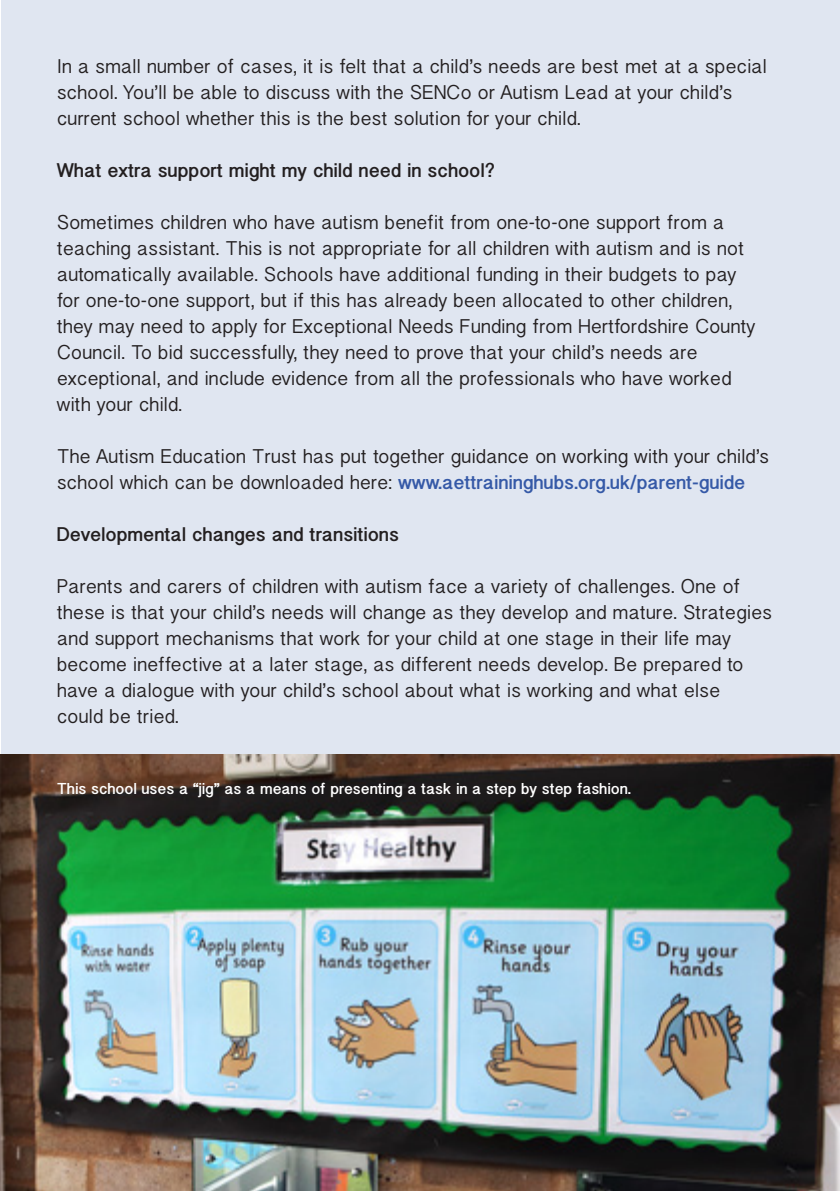
<style>
.page{position:relative;width:840px;height:1191px;background:#fff}
.page>*{position:absolute;margin:0;border:0;box-sizing:border-box;transform-origin:0 0}
.t1{font:20px/26px "Gujarati Sangam MN";color:#231f20}
.t2{font:700 20px "Gujarati Sangam MN";color:#231f20}
.t3{font:700 16px "Gujarati Sangam MN";color:#fff}
.s1{font-weight:700;color:#3559a7}
</style>
<div class="page">
<div style="left:1px;top:0;width:838px;height:838px;background:#e0e6f1"></div>
<img style="left:0;top:754px;width:839px;height:437px">
<p class="t1" style="left:57px;top:53px;width:711px">In a small number of cases, it is felt that a child’s needs are best met at a special school. You’ll be able to discuss with the SENCo or Autism Lead at your child’s current school whether this is the best solution for your child.</p>
<p class="t2" style="left:57px;top:158px;width:439px">What extra support might my child need in school?</p>
<p class="t1" style="left:57px;top:209px;width:699px">Sometimes children who have autism benefit from one-to-one support from a teaching assistant. This is not appropriate for all children with autism and is not automatically available. Schools have additional funding in their budgets to pay for one-to-one support, but if this has already been allocated to other children, they may need to apply for Exceptional Needs Funding from Hertfordshire County Council. To bid successfully, they need to prove that your child’s needs are exceptional, and include evidence from all the professionals who have worked with your child.</p>
<p class="t1" style="left:57px;top:443px;width:713px">The Autism Education Trust has put together guidance on working with your child’s school which can be downloaded here: <span class="s1">www.aettraininghubs.org.uk/parent-guide</span></p>
<p class="t2" style="left:57px;top:522px;width:343px">Developmental changes and transitions</p>
<p class="t1" style="left:57px;top:573px;width:716px">Parents and carers of children with autism face a variety of challenges. One of these is that your child’s needs will change as they develop and mature. Strategies and support mechanisms that work for your child at one stage in their life may become ineffective at a later stage, as different needs develop. Be prepared to have a dialogue with your child’s school about what is working and what else<br>could be tried.</p>
<p class="t3" style="left:57px;top:779px;width:575px">This school uses a “jig” as a means of presenting a task in a step by step fashion.</p>
</div>
